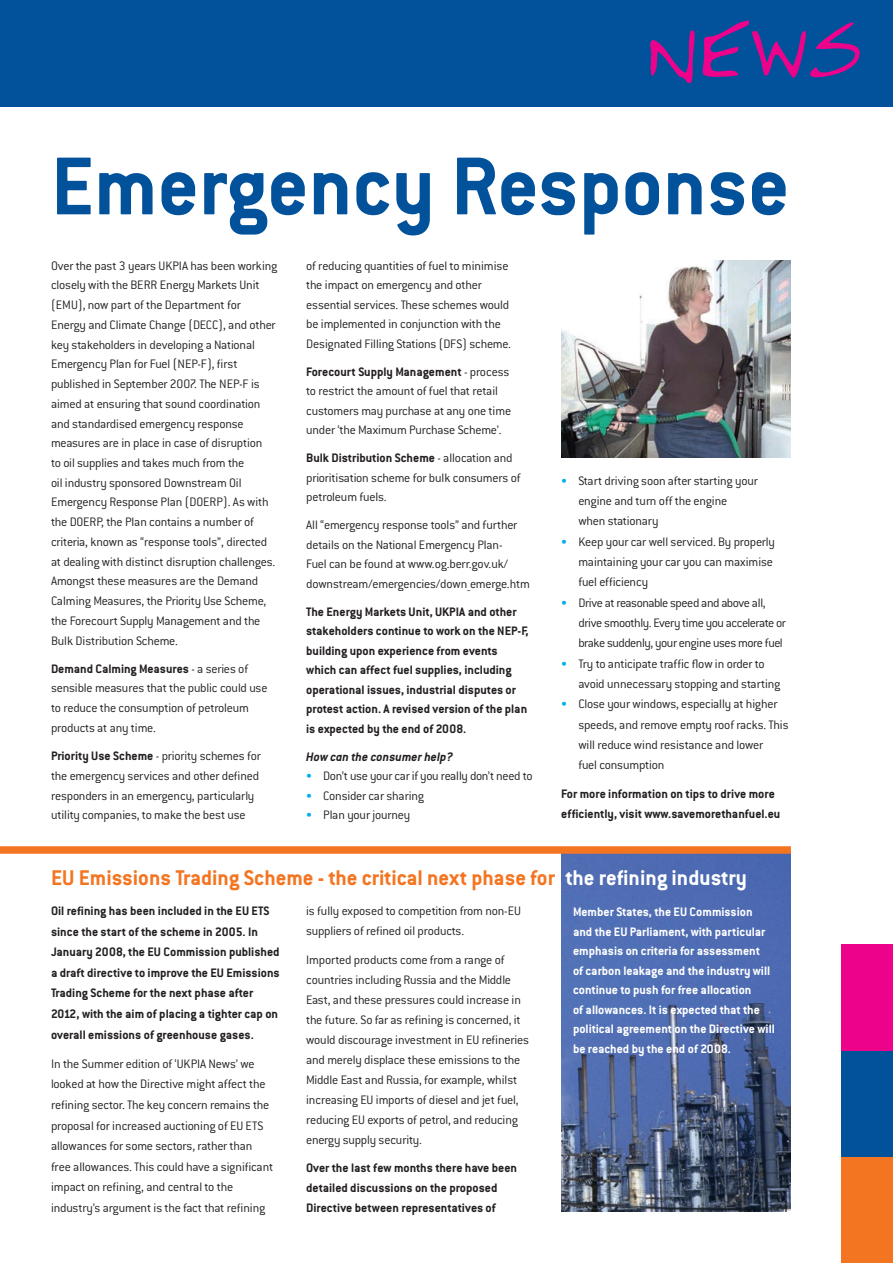
<style>
.page{position:relative;width:893px;height:1263px;background:#fff}
.page>*{position:absolute;margin:0;border:0;box-sizing:border-box;transform-origin:0 0}
.t1{font:700 90px "Conduit ITC";color:#01529a}
.t2{font:72px "Ronalds Hand";color:#ed028c}
.t3{font:700 23.4px "Conduit ITC";color:#f47521}
.t4{font:300 13.5px/19.6px "Conduit ITC";letter-spacing:-.015em;color:#231f20}
.t5{font:700 13.5px/19.5px "Conduit ITC";color:#231f20}
.t6{font:700 13.5px/19.5px "Conduit ITC";color:#fff}
.t7{font:300 13.5px/20.4px "Conduit ITC";letter-spacing:-.035em;color:#231f20}
.t8{font:italic 700 13.5px "Conduit ITC";color:#231f20}
.s1{font-weight:700}
.s2{color:#00aeef}
.s3{color:#fff}
</style>
<div class="page">
<div style="left:0;top:0;width:893px;height:106px;background:#01529a"></div>
<div style="left:842px;top:1157px;width:51px;height:106px;background:#f47521"></div>
<div style="left:842px;top:1050px;width:51px;height:107px;background:#01529a"></div>
<div style="left:842px;top:944px;width:51px;height:106px;background:#ed028c"></div>
<img style="left:561px;top:260px;width:230px;height:197px">
<img style="left:561px;top:854px;width:230px;height:358px">
<div style="left:0;top:846px;width:791px;height:8px;background:#f47521"></div>
<h2 class="t2" style="left:648px;top:-3px;width:214px">NEWS</h2>
<h1 class="t1" style="left:51px;top:134px;width:740px">Emergency Response</h1>
<p class="t4" style="left:51px;top:256px;width:228px">Over the past 3 years UKPIA has been working closely with the BERR Energy Markets Unit (EMU), now part of the Department for Energy and Climate Change (DECC), and other key stakeholders in developing a National Emergency Plan for Fuel (NEP-F), first published in September 2007. The NEP-F is aimed at ensuring that sound coordination and standardised emergency response measures are in place in case of disruption<br>to oil supplies and takes much from the<br>oil industry sponsored Downstream Oil Emergency Response Plan (DOERP). As with the DOERP, the Plan contains a number of criteria, known as “response tools”, directed at dealing with distinct disruption challenges.<br>Amongst these measures are the Demand Calming Measures, the Priority Use Scheme, the Forecourt Supply Management and the Bulk Distribution Scheme.</p>
<p class="t4" style="left:51px;top:659px;width:218px"><span class="s1">Demand Calming Measures</span> - a series of sensible measures that the public could use to reduce the consumption of petroleum products at any time.</p>
<p class="t4" style="left:51px;top:746px;width:211px"><span class="s1">Priority Use Scheme</span> - priority schemes for the emergency services and other defined responders in an emergency, particularly utility companies, to make the best use</p>
<p class="t4" style="left:306px;top:256px;width:206px">of reducing quantities of fuel to minimise the impact on emergency and other essential services. These schemes would be implemented in conjunction with the Designated Filling Stations (DFS) scheme.</p>
<p class="t4" style="left:306px;top:362px;width:206px"><span class="s1">Forecourt Supply Management</span> - process to restrict the amount of fuel that retail customers may purchase at any one time under ‘the Maximum Purchase Scheme’.</p>
<p class="t4" style="left:306px;top:448px;width:216px"><span class="s1">Bulk Distribution Scheme</span> - allocation and prioritisation scheme for bulk consumers of petroleum fuels.</p>
<p class="t4" style="left:306px;top:515px;width:225px">All “emergency response tools” and further details on the National Emergency Plan-<br>Fuel can be found at www.og.berr.gov.uk/ downstream/emergencies/down_emerge.htm</p>
<p class="t5" style="left:306px;top:601px;width:224px">The Energy Markets Unit, UKPIA and other stakeholders continue to work on the NEP-F, building upon experience from events which can affect fuel supplies, including operational issues, industrial disputes or protest action. A revised version of the plan is expected by the end of 2008.</p>
<p class="t8" style="left:306px;top:748px;width:149px">How can the consumer help?</p>
<p class="t4" style="left:306px;top:766px;width:228px"><span class="s2">•</span> Don’t use your car if you really don’t need to</p>
<p class="t4" style="left:306px;top:786px;width:119px"><span class="s2">•</span> Consider car sharing</p>
<p class="t4" style="left:306px;top:805px;width:106px"><span class="s2">•</span> Plan your journey</p>
<p class="t4" style="left:578px;top:470px;width:181px;line-height:20.4px;text-indent:-17px"><span class="s2">•</span> Start driving soon after starting your engine and turn off the engine<br>when stationary</p>
<p class="t4" style="left:578px;top:531px;width:198px;line-height:20.4px;text-indent:-17px"><span class="s2">•</span> Keep your car well serviced. By properly maintaining your car you can maximise fuel efficiency</p>
<p class="t7" style="left:578px;top:592px;width:209px;text-indent:-17px"><span class="s2">•</span> Drive at reasonable speed and above all, drive smoothly. Every time you accelerate or brake suddenly, your engine uses more fuel</p>
<p class="t4" style="left:578px;top:653px;width:204px;line-height:20.4px;text-indent:-17px"><span class="s2">•</span> Try to anticipate traffic flow in order to avoid unnecessary stopping and starting</p>
<p class="t4" style="left:578px;top:694px;width:212px;line-height:20.4px;text-indent:-17px"><span class="s2">•</span> Close your windows, especially at higher speeds, and remove empty roof racks. This will reduce wind resistance and lower<br>fuel consumption</p>
<p class="t5" style="left:561px;top:783px;width:221px;line-height:20.4px">For more information on tips to drive more efficiently, visit www.savemorethanfuel.eu</p>
<h3 class="t3" style="left:51px;top:863px;width:697px">EU Emissions Trading Scheme - the critical next phase for <span class="s3">the refining industry</span></h3>
<p class="t6" style="left:573px;top:902px;width:203px">Member States, the EU Commission and the EU Parliament, with particular emphasis on criteria for assessment<br>of carbon leakage and the industry will continue to push for free allocation<br>of allowances. It is expected that the political agreement on the Directive will be reached by the end of 2008.</p>
<p class="t5" style="left:51px;top:900px;width:230px;line-height:20.5px">Oil refining has been included in the EU ETS since the start of the scheme in 2005. In January 2008, the EU Commission published a draft directive to improve the EU Emissions Trading Scheme for the next phase after 2012, with the aim of placing a tighter cap on overall emissions of greenhouse gases.</p>
<p class="t4" style="left:51px;top:1053px;width:224px;line-height:20.5px">In the Summer edition of ‘UKPIA News’ we looked at how the Directive might affect the refining sector. The key concern remains the proposal for increased auctioning of EU ETS allowances for some sectors, rather than free allowances. This could have a significant impact on refining, and central to the industry’s argument is the fact that refining</p>
<p class="t4" style="left:306px;top:901px;width:216px">is fully exposed to competition from non-EU suppliers of refined oil products.</p>
<p class="t4" style="left:306px;top:949px;width:224px">Imported products come from a range of countries including Russia and the Middle East, and these pressures could increase in the future. So far as refining is concerned, it would discourage investment in EU refineries and merely displace these emissions to the Middle East and Russia, for example, whilst increasing EU imports of diesel and jet fuel, reducing EU exports of petrol, and reducing energy supply security.</p>
<p class="t5" style="left:306px;top:1157px;width:213px;line-height:20px">Over the last few months there have been detailed discussions on the proposed<br>Directive between representatives of</p>
</div>
